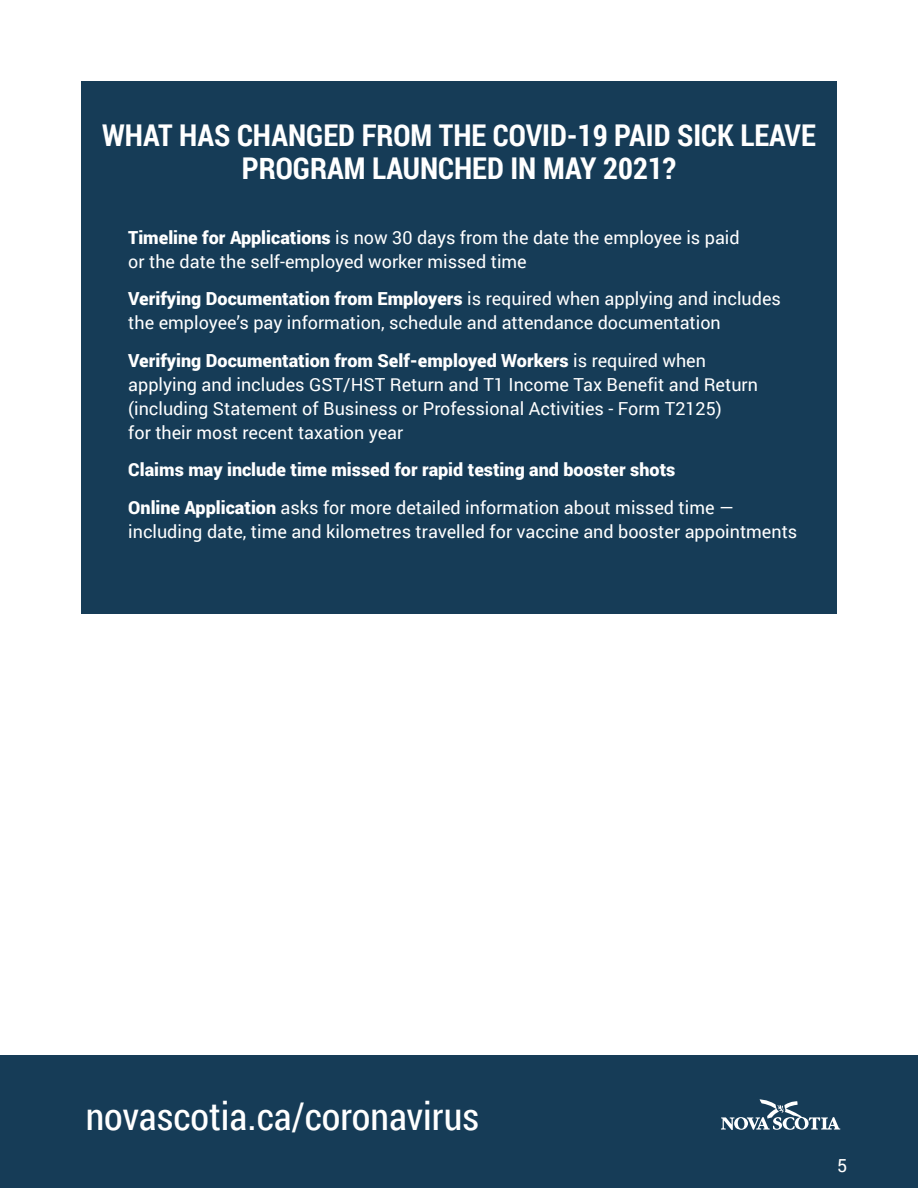
<style>
.page{position:relative;width:918px;height:1188px;background:#fff}
.page>*{position:absolute;margin:0;border:0;box-sizing:border-box;transform-origin:0 0}
.t1{font:38.25px "Roboto Condensed";color:#fff}
.t2{font:700 30px/33px "Roboto Condensed";color:#fff;text-align:center}
.t3{font:18px/24px "Roboto";color:#fff}
.t4{font:900 18px/37.5px "Roboto";color:#fff}
.s1{font-weight:900}
.s2{font-weight:400}
</style>
<div class="page">
<div style="left:0;top:1055px;width:918px;height:133px;background:#163c57"></div>
<svg style="left:721px;top:1099px;width:119px;height:31px"></svg>
<div style="left:81px;top:81px;width:756px;height:532px;background:#163c57"></div>
<h2 class="t2" style="left:102px;top:118px;width:715px">WHAT HAS CHANGED FROM THE COVID-19 PAID SICK LEAVE<br>PROGRAM LAUNCHED IN MAY 2021?</h2>
<p class="t3" style="left:128px;top:225px;width:613px"><span class="s1">Timeline for Applications</span> is now 30 days from the date the employee is paid or the date the self-employed worker missed time</p>
<p class="t3" style="left:128px;top:286px;width:654px"><span class="s1">Verifying Documentation from Employers</span> is required when applying and includes the employee’s pay information, schedule and attendance documentation</p>
<p class="t3" style="left:128px;top:348px;width:631px"><span class="s1">Verifying Documentation from Self-employed Workers</span> is required when applying and includes GST/HST Return and T1 Income Tax Benefit and Return (including Statement of Business or Professional Activities - Form T2125)<br>for their most recent taxation year</p>
<p class="t4" style="left:128px;top:450px;width:607px">Claims may include time missed for rapid testing and booster shots<br>Online Application <span class="s2">asks for more detailed information about missed time —</span></p>
<p class="t3" style="left:128px;top:519px;width:671px">including date, time and kilometres travelled for vaccine and booster appointments</p>
<h1 class="t1" style="left:86px;top:1090px;width:395px">novascotia.ca/coronavirus</h1>
<p class="t3" style="left:837px;top:1153px;width:12px">5</p>
</div>
